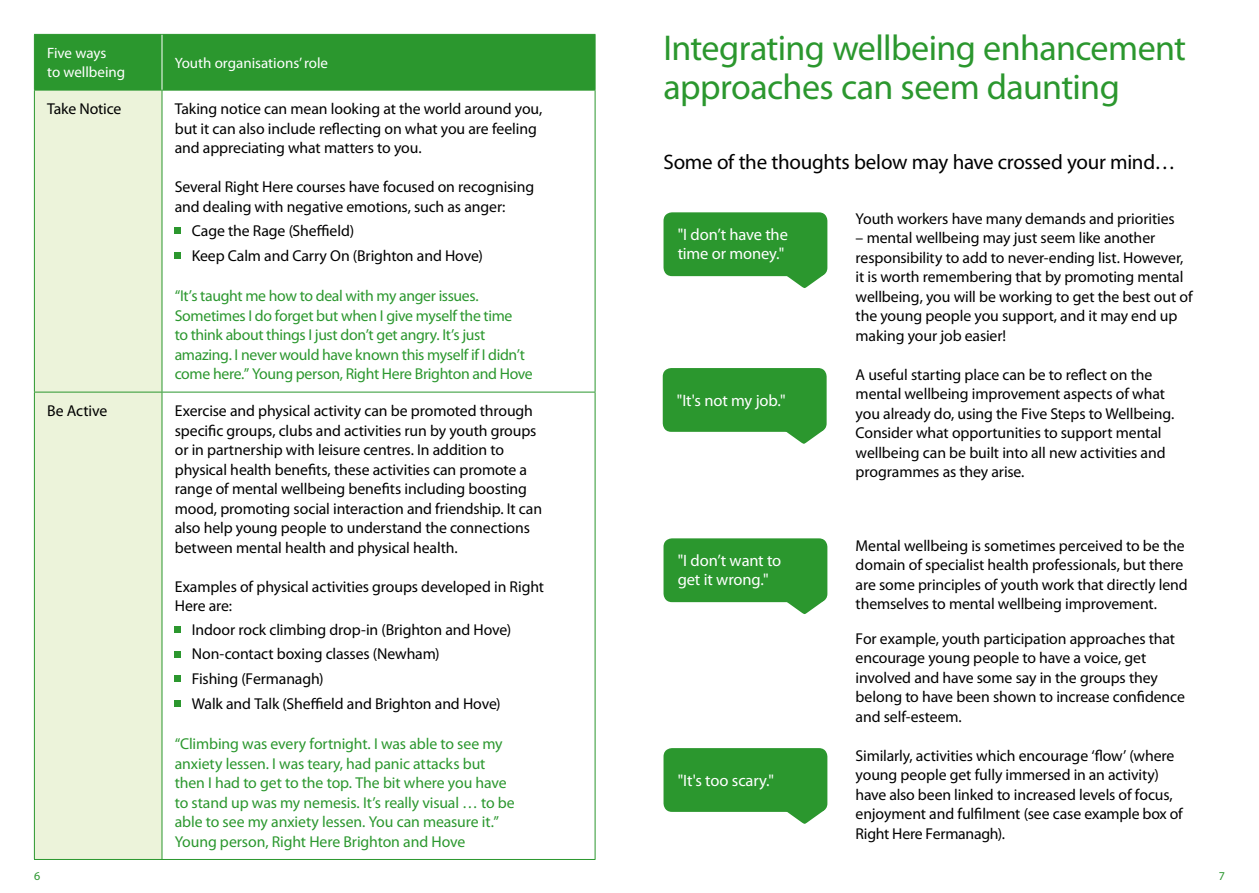
<style>
.page{position:relative;width:1259px;height:893px;background:#fff}
.page>*{position:absolute;margin:0;border:0;box-sizing:border-box;transform-origin:0 0}
.t1{font:36px/39px "Myriad Pro";letter-spacing:-.02em;color:#2b972e}
.t2{font:21px "Myriad Pro";letter-spacing:-.015em;color:#000}
.t3{font:16.5px/19.5px "Myriad Pro";letter-spacing:-.005em;color:#fff}
.t4{font:15.75px/19.5px "Myriad Pro";letter-spacing:-.01em;color:#000}
.t5{font:15.75px/19.5px "Myriad Pro";letter-spacing:-.015em;color:#2b972e}
.t6{font:15px/19.5px "Myriad Pro";color:#fff}
.t7{font:12px "Myriad Pro";color:#2b972e}
</style>
<div class="page">
<div style="left:35px;top:35px;width:560px;height:55px;background:#2b972e"></div>
<div style="left:35px;top:91px;width:127px;height:768px;background:#ecf3da"></div>
<hr style="left:34px;top:34px;width:128px;height:1px;background:#2b972e">
<hr style="left:34px;top:35px;width:1px;height:55px;background:#2b972e">
<hr style="left:162px;top:34px;width:433px;height:1px;background:#2b972e">
<hr style="left:595px;top:35px;width:1px;height:55px;background:#2b972e">
<hr style="left:34px;top:90px;width:128px;height:1px;background:#2b972e">
<hr style="left:34px;top:90px;width:1px;height:302px;background:#2b972e">
<hr style="left:162px;top:90px;width:433px;height:1px;background:#2b972e">
<hr style="left:162px;top:90px;width:1px;height:302px;background:#2b972e">
<hr style="left:595px;top:90px;width:1px;height:302px;background:#2b972e">
<hr style="left:34px;top:392px;width:128px;height:1px;background:#2b972e">
<hr style="left:34px;top:392px;width:1px;height:467px;background:#2b972e">
<hr style="left:162px;top:392px;width:433px;height:1px;background:#2b972e">
<hr style="left:162px;top:392px;width:1px;height:467px;background:#2b972e">
<hr style="left:595px;top:392px;width:1px;height:467px;background:#2b972e">
<hr style="left:34px;top:859px;width:128px;height:1px;background:#2b972e">
<hr style="left:162px;top:859px;width:433px;height:1px;background:#2b972e">
<hr style="left:162px;top:35px;width:1px;height:55px;background:#fff">
<svg style="left:175px;top:228px;width:6px;height:6px"></svg>
<div style="left:175px;top:252px;width:6px;height:7px;background:#2b972e"></div>
<div style="left:175px;top:626px;width:6px;height:7px;background:#2b972e"></div>
<svg style="left:175px;top:651px;width:6px;height:6px"></svg>
<div style="left:175px;top:675px;width:6px;height:7px;background:#2b972e"></div>
<svg style="left:175px;top:700px;width:6px;height:6px"></svg>
<svg style="left:784px;top:600px;width:41px;height:14px"></svg>
<div style="left:663px;top:538px;width:164px;height:64px;background:#2b972e;border-radius:9px"></div>
<svg style="left:787px;top:810px;width:38px;height:14px"></svg>
<div style="left:663px;top:748px;width:164px;height:64px;background:#2b972e;border-radius:9px"></div>
<svg style="left:784px;top:274px;width:41px;height:14px"></svg>
<div style="left:663px;top:212px;width:164px;height:64px;background:#2b972e;border-radius:9px"></div>
<svg style="left:786px;top:430px;width:38px;height:14px"></svg>
<div style="left:663px;top:368px;width:163px;height:64px;background:#2b972e;border-radius:9px"></div>
<p class="t6" style="left:47px;top:43px;width:80px">Five ways<br>to wellbeing</p>
<p class="t6" style="left:175px;top:53px;width:155px">Youth organisations’ role</p>
<p class="t4" style="left:47px;top:99px;width:76px">Take Notice</p>
<p class="t4" style="left:175px;top:99px;width:369px">Taking notice can mean looking at the world around you, but it can also include reflecting on what you are feeling and appreciating what matters to you.</p>
<p class="t4" style="left:175px;top:177px;width:361px">Several Right Here courses have focused on recognising and dealing with negative emotions, such as anger:</p>
<p class="t4" style="left:192px;top:218px;width:292px;line-height:24.6px">Cage the Rage (Sheffield)<br>Keep Calm and Carry On (Brighton and Hove)</p>
<p class="t5" style="left:175px;top:286px;width:359px">“It’s taught me how to deal with my anger issues.<br>Sometimes I do forget but when I give myself the time<br>to think about things I just don’t get angry. It’s just amazing. I never would have known this myself if I didn’t come here.” Young person, Right Here Brighton and Hove</p>
<p class="t4" style="left:47px;top:401px;width:62px">Be Active</p>
<p class="t4" style="left:175px;top:401px;width:369px">Exercise and physical activity can be promoted through specific groups, clubs and activities run by youth groups or in partnership with leisure centres. In addition to physical health benefits, these activities can promote a range of mental wellbeing benefits including boosting mood, promoting social interaction and friendship. It can also help young people to understand the connections between mental health and physical health.</p>
<p class="t4" style="left:175px;top:576px;width:371px">Examples of physical activities groups developed in Right<br>Here are:</p>
<p class="t4" style="left:192px;top:617px;width:321px;line-height:24.6px">Indoor rock climbing drop-in (Brighton and Hove)<br>Non-contact boxing classes (Newham)<br>Fishing (Fermanagh)<br>Walk and Talk (Sheffield and Brighton and Hove)</p>
<p class="t5" style="left:175px;top:734px;width:342px">“Climbing was every fortnight. I was able to see my anxiety lessen. I was teary, had panic attacks but then I had to get to the top. The bit where you have to stand up was my nemesis. It’s really visual … to be able to see my anxiety lessen. You can measure it.” Young person, Right Here Brighton and Hove</p>
<p class="t7" style="left:34px;top:869px;width:8px">6</p>
<h1 class="t1" style="left:663px;top:28px;width:524px">Integrating wellbeing enhancement approaches can seem daunting</h1>
<h2 class="t2" style="left:663px;top:149px;width:513px">Some of the thoughts below may have crossed your mind…</h2>
<p class="t3" style="left:677px;top:224px;width:112px">"I don’t have the time or money."</p>
<p class="t3" style="left:677px;top:390px;width:110px">"It's not my job."</p>
<p class="t3" style="left:677px;top:550px;width:105px">"I don’t want to get it wrong."</p>
<p class="t3" style="left:677px;top:770px;width:98px">"It's too scary."</p>
<p class="t4" style="left:855px;top:208px;width:320px">Youth workers have many demands and priorities</p>
<p class="t4" style="left:855px;top:228px;width:338px">– mental wellbeing may just seem like another responsibility to add to never-ending list. However, it is worth remembering that by promoting mental wellbeing, you will be working to get the best out of the young people you support, and it may end up making your job easier!</p>
<p class="t4" style="left:855px;top:364px;width:320px">A useful starting place can be to reflect on the mental wellbeing improvement aspects of what you already do, using the Five Steps to Wellbeing.<br>Consider what opportunities to support mental wellbeing can be built into all new activities and programmes as they arise.</p>
<p class="t4" style="left:855px;top:535px;width:333px">Mental wellbeing is sometimes perceived to be the domain of specialist health professionals, but there are some principles of youth work that directly lend themselves to mental wellbeing improvement.</p>
<p class="t4" style="left:855px;top:628px;width:331px">For example, youth participation approaches that encourage young people to have a voice, get involved and have some say in the groups they belong to have been shown to increase confidence and self-esteem.</p>
<p class="t4" style="left:855px;top:745px;width:328px">Similarly, activities which encourage ‘flow’ (where young people get fully immersed in an activity) have also been linked to increased levels of focus, enjoyment and fulfilment (see case example box of Right Here Fermanagh).</p>
<p class="t7" style="left:1218px;top:869px;width:8px">7</p>
</div>
